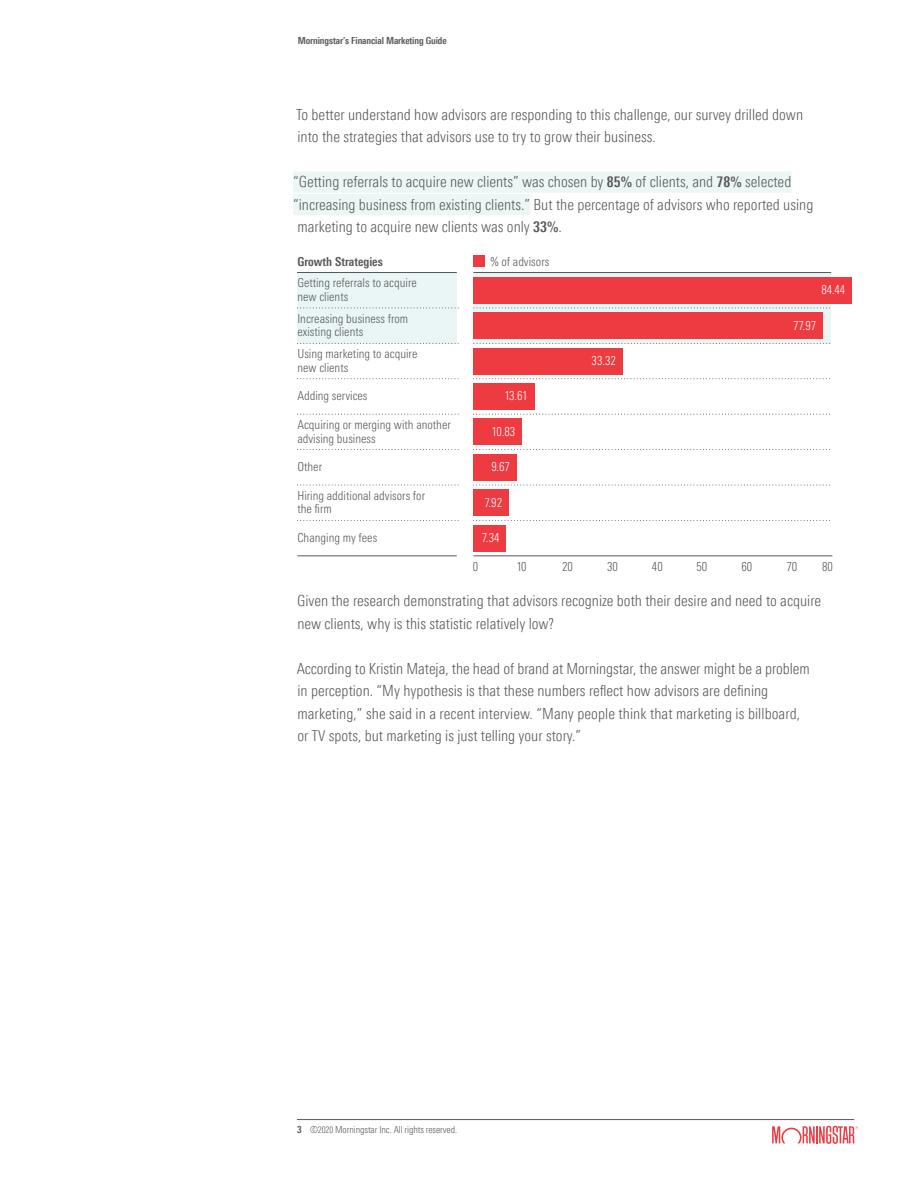
<style>
.page{position:relative;width:918px;height:1188px;background:#fff}
.page>*{position:absolute;margin:0;border:0;box-sizing:border-box;transform-origin:0 0}
.Body___NXT_CdLt_10_2{font:300 condensed 15.3px/22.5px "Univers Nextfor MORN";color:#57585a}
.t1{font:300 condensed 12.3px/13.5px "Univers Nextfor MORN";color:#57585a}
.t2{font:300 condensed 12.3px "Univers Nextfor MORN";color:#fff}
.t3{font:700 condensed 12.3px "Univers Nextfor MORN";color:#57585a}
.t4{font:300 condensed 9.75px "Univers Nextfor MORN";letter-spacing:-.01em;color:#57585a}
.t5{font:700 condensed 9.75px "Univers Nextfor MORN";letter-spacing:-.01em;color:#57585a}
.s1{font-weight:700;font-size:14.7px}
.s2{font-size:15px}
.s3{font-weight:700}
.s4{font-size:9px}
</style>
<div class="page">
<hr style="left:297px;top:1119px;width:557px;height:1px;background:#545759">
<svg style="left:772px;top:1126px;width:86px;height:18px"></svg>
<div style="left:293px;top:172px;width:498px;height:21px;background:#ebf6f5"></div>
<div style="left:293px;top:194px;width:237px;height:21px;background:#ebf6f5"></div>
<div style="left:473px;top:272px;width:358px;height:72px;background:#eaf6f5"></div>
<div style="left:297px;top:272px;width:160px;height:72px;background:#eaf6f5"></div>
<div style="left:473px;top:255px;width:12px;height:11px;background:#ee3a41"></div>
<div style="left:473px;top:525px;width:33px;height:26px;background:#ee3a41"></div>
<div style="left:473px;top:489px;width:36px;height:27px;background:#ee3a41"></div>
<div style="left:473px;top:454px;width:44px;height:27px;background:#ee3a41"></div>
<div style="left:473px;top:419px;width:49px;height:26px;background:#ee3a41"></div>
<div style="left:473px;top:383px;width:61px;height:27px;background:#ee3a41"></div>
<div style="left:473px;top:348px;width:150px;height:26px;background:#ee3a41"></div>
<div style="left:473px;top:312px;width:350px;height:27px;background:#ee3a41"></div>
<div style="left:473px;top:277px;width:379px;height:27px;background:#ee3a41"></div>
<svg style="left:297px;top:308px;width:162px;height:1px"></svg>
<hr style="left:297px;top:272px;width:160px;height:1px;background:#57585a">
<hr style="left:473px;top:272px;width:358px;height:1px;background:#57585a">
<svg style="left:474px;top:308px;width:357px;height:1px"></svg>
<svg style="left:474px;top:343px;width:357px;height:1px"></svg>
<svg style="left:473px;top:378px;width:357px;height:1px"></svg>
<svg style="left:473px;top:414px;width:357px;height:1px"></svg>
<svg style="left:473px;top:449px;width:357px;height:1px"></svg>
<svg style="left:473px;top:485px;width:357px;height:1px"></svg>
<svg style="left:473px;top:520px;width:357px;height:1px"></svg>
<hr style="left:473px;top:556px;width:359px;height:1px;background:#57585a">
<svg style="left:297px;top:343px;width:162px;height:1px"></svg>
<svg style="left:297px;top:378px;width:162px;height:1px"></svg>
<svg style="left:297px;top:414px;width:162px;height:1px"></svg>
<svg style="left:297px;top:449px;width:162px;height:1px"></svg>
<svg style="left:297px;top:485px;width:162px;height:1px"></svg>
<svg style="left:297px;top:520px;width:162px;height:1px"></svg>
<hr style="left:297px;top:556px;width:160px;height:1px;background:#57585a">
<p class="t5" style="left:298px;top:34px;width:150px">Morningstar’s Financial Marketing Guide</p>
<p class="Body___NXT_CdLt_10_2" style="left:296px;top:103px;width:509px">To better understand how advisors are responding to this challenge, our survey drilled down into the strategies that advisors use to try to grow their business.</p>
<p class="Body___NXT_CdLt_10_2" style="left:293px;top:170px;width:522px">“Getting referrals to acquire new clients” was chosen by <span class="s1">85%</span> of clients, and <span class="s1">78%</span> selected “increasing business from existing clients.” But the percentage of advisors who reported using marketing to acquire new clients was only <span class="s1">33%</span>.</p>
<p class="t3" style="left:297px;top:255px;width:87px">Growth Strategies</p>
<p class="t1" style="left:490px;top:255px;width:60px">% of advisors</p>
<p class="t1" style="left:297px;top:276px;width:121px">Getting referrals to acquire new clients</p>
<p class="t2" style="left:822px;top:283px;width:25px">84.44</p>
<p class="t1" style="left:297px;top:312px;width:112px">Increasing business from existing clients</p>
<p class="t1" style="left:297px;top:347px;width:122px">Using marketing to acquire new clients</p>
<p class="t1" style="left:297px;top:389px;width:72px">Adding services</p>
<p class="t1" style="left:297px;top:418px;width:155px">Acquiring or merging with another advising business</p>
<p class="t1" style="left:297px;top:460px;width:26px">Other</p>
<p class="t1" style="left:297px;top:489px;width:129px">Hiring additional advisors for the firm</p>
<p class="t1" style="left:297px;top:531px;width:81px">Changing my fees</p>
<p class="t2" style="left:505px;top:389px;width:25px">13.61</p>
<p class="t2" style="left:492px;top:424px;width:25px">10.83</p>
<p class="t2" style="left:492px;top:460px;width:20px">9.67</p>
<p class="t2" style="left:484px;top:495px;width:19px">7.92</p>
<p class="t2" style="left:482px;top:531px;width:19px">7.34</p>
<p class="t2" style="left:592px;top:354px;width:26px">33.32</p>
<p class="t2" style="left:793px;top:318px;width:25px">77.97</p>
<p class="t1" style="left:473px;top:560px;width:7px">0</p>
<p class="t1" style="left:516px;top:560px;width:12px">10</p>
<p class="t1" style="left:562px;top:560px;width:12px">20</p>
<p class="t1" style="left:607px;top:560px;width:12px">30</p>
<p class="t1" style="left:652px;top:560px;width:12px">40</p>
<p class="t1" style="left:697px;top:560px;width:12px">50</p>
<p class="t1" style="left:741px;top:560px;width:12px">60</p>
<p class="t1" style="left:786px;top:560px;width:12px">70</p>
<p class="t1" style="left:822px;top:560px;width:12px">80</p>
<p class="Body___NXT_CdLt_10_2" style="left:297px;top:589px;width:525px">Given the research demonstrating that advisors recognize both their desire and need to acquire new clients, why is this statistic relatively low?</p>
<p class="Body___NXT_CdLt_10_2" style="left:297px;top:657px;width:515px">According to Kristin Mateja, the head of brand at Morningstar, the answer might be a problem in perception. “My hypothesis is that these numbers reflect how advisors are defining marketing,” she said in a recent interview. “Many people think that marketing is billboard, or <span class="s2">TV</span> spots, but marketing is just telling your story.”</p>
<p class="t4" style="left:297px;top:1124px;width:161px"><span class="s3">3</span> ©<span class="s4">2020</span> Morningstar Inc. All rights reserved.</p>
</div>
